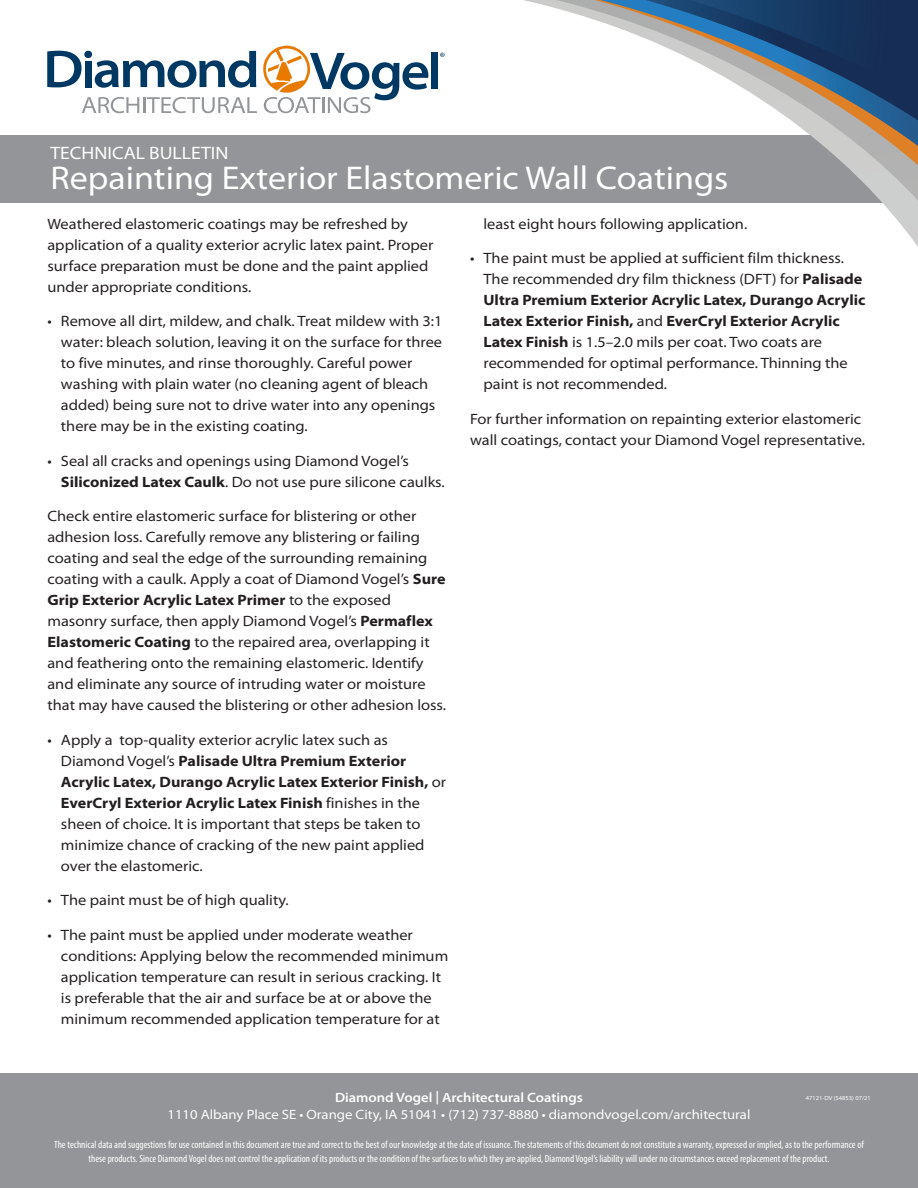
<style>
.page{position:relative;width:918px;height:1188px;background:#fff}
.page>*{position:absolute;margin:0;border:0;box-sizing:border-box;transform-origin:0 0}
.t1{font:semi-expanded 33px "Myriad Pro";color:#fff}
.t2{font:semi-expanded 18px "Myriad Pro";color:#fff}
.BODY{font:semi-expanded 15px/21px "Myriad Pro";color:#231f20}
.t3{font:semi-expanded 13.5px "Myriad Pro";color:#fff}
.t4{font:600 semi-expanded 13.5px "Myriad Pro";color:#fff}
.t5{font:condensed 10.5px/13.5px "Myriad Pro";color:#fff;text-align:center}
.Paragraph_Style_1{font:semi-expanded 6px "Myriad Pro";color:#fff}
.s1{font-weight:700}
</style>
<div class="page">
<div style="left:0;top:135px;width:918px;height:67px;background:#939598"></div>
<svg style="left:354px;top:0;width:564px;height:247px"></svg>
<svg style="left:541px;top:0;width:377px;height:156px"></svg>
<svg style="left:593px;top:0;width:325px;height:129px"></svg>
<div style="left:0;top:1073px;width:918px;height:115px;background:#939598"></div>
<div style="left:431px;top:53px;width:7px;height:36px;background:#003864"></div>
<svg style="left:47px;top:46px;width:381px;height:67px"></svg>
<div style="left:84px;top:51px;width:8px;height:7px;background:#003864;border-radius:50%"></div>
<svg style="left:440px;top:53px;width:5px;height:4px"></svg>
<p class="t2" style="left:50px;top:143px;width:179px">TECHNICAL BULLETIN</p>
<p class="t1" style="left:50px;top:160px;width:680px">Repainting Exterior Elastomeric Wall Coatings</p>
<p class="BODY" style="left:47px;top:213px;width:387px">Weathered elastomeric coatings may be refreshed by application of a quality exterior acrylic latex paint. Proper surface preparation must be done and the paint applied under appropriate conditions.</p>
<p class="BODY" style="left:61px;top:311px;width:383px;text-indent:-14px">• Remove all dirt, mildew, and chalk. Treat mildew with 3:1 water: bleach solution, leaving it on the surface for three to five minutes, and rinse thoroughly. Careful power washing with plain water (no cleaning agent of bleach added) being sure not to drive water into any openings there may be in the existing coating.</p>
<p class="BODY" style="left:61px;top:450px;width:385px;text-indent:-14px">• Seal all cracks and openings using Diamond Vogel’s<br><span class="s1">Siliconized Latex Caulk</span>. Do not use pure silicone caulks.</p>
<p class="BODY" style="left:47px;top:506px;width:400px">Check entire elastomeric surface for blistering or other adhesion loss. Carefully remove any blistering or failing coating and seal the edge of the surrounding remaining coating with a caulk. Apply a coat of Diamond Vogel’s <span class="s1">Sure Grip Exterior Acrylic Latex Primer</span> to the exposed masonry surface, then apply Diamond Vogel’s <span class="s1">Permaflex Elastomeric Coating</span> to the repaired area, overlapping it and feathering onto the remaining elastomeric. Identify and eliminate any source of intruding water or moisture that may have caused the blistering or other adhesion loss.</p>
<p class="BODY" style="left:61px;top:729px;width:387px;text-indent:-14px">• Apply a top-quality exterior acrylic latex such as Diamond Vogel’s <span class="s1">Palisade Ultra Premium Exterior Acrylic Latex, Durango Acrylic Latex Exterior Finish,</span> or <span class="s1">EverCryl Exterior Acrylic Latex Finish</span> finishes in the sheen of choice. It is important that steps be taken to minimize chance of cracking of the new paint applied over the elastomeric.</p>
<p class="BODY" style="left:47px;top:890px;width:243px">• The paint must be of high quality.</p>
<p class="BODY" style="left:61px;top:924px;width:389px;text-indent:-14px">• The paint must be applied under moderate weather conditions: Applying below the recommended minimum application temperature can result in serious cracking. It is preferable that the air and surface be at or above the minimum recommended application temperature for at</p>
<p class="BODY" style="left:484px;top:213px;width:265px">least eight hours following application.</p>
<p class="BODY" style="left:484px;top:248px;width:384px;text-indent:-14px">• The paint must be applied at sufficient film thickness.<br>The recommended dry film thickness (DFT) for <span class="s1">Palisade Ultra Premium Exterior Acrylic Latex, Durango Acrylic Latex Exterior Finish,</span> and <span class="s1">EverCryl Exterior Acrylic Latex Finish</span> is 1.5–2.0 mils per coat. Two coats are recommended for optimal performance. Thinning the paint is not recommended.</p>
<p class="BODY" style="left:470px;top:408px;width:396px">For further information on repainting exterior elastomeric wall coatings, contact your Diamond Vogel representative.</p>
<p class="t4" style="left:335px;top:1090px;width:249px">Diamond Vogel | Architectural Coatings</p>
<p class="t3" style="left:168px;top:1107px;width:584px">1110 Albany Place SE • Orange City, IA 51041 • (712) 737-8880 • diamondvogel.com/architectural</p>
<p class="t5" style="left:54px;top:1138px;width:811px">The technical data and suggestions for use contained in this document are true and correct to the best of our knowledge at the date of issuance. The statements of this document do not constitute a warranty, expressed or implied, as to the performance of these products. Since Diamond Vogel does not control the application of its products or the condition of the surfaces to which they are applied, Diamond Vogel’s liability will under no circumstances exceed replacement of the product.</p>
<p class="Paragraph_Style_1" style="left:806px;top:1094px;width:67px">47121-DV (54853) 07/21</p>
</div>
